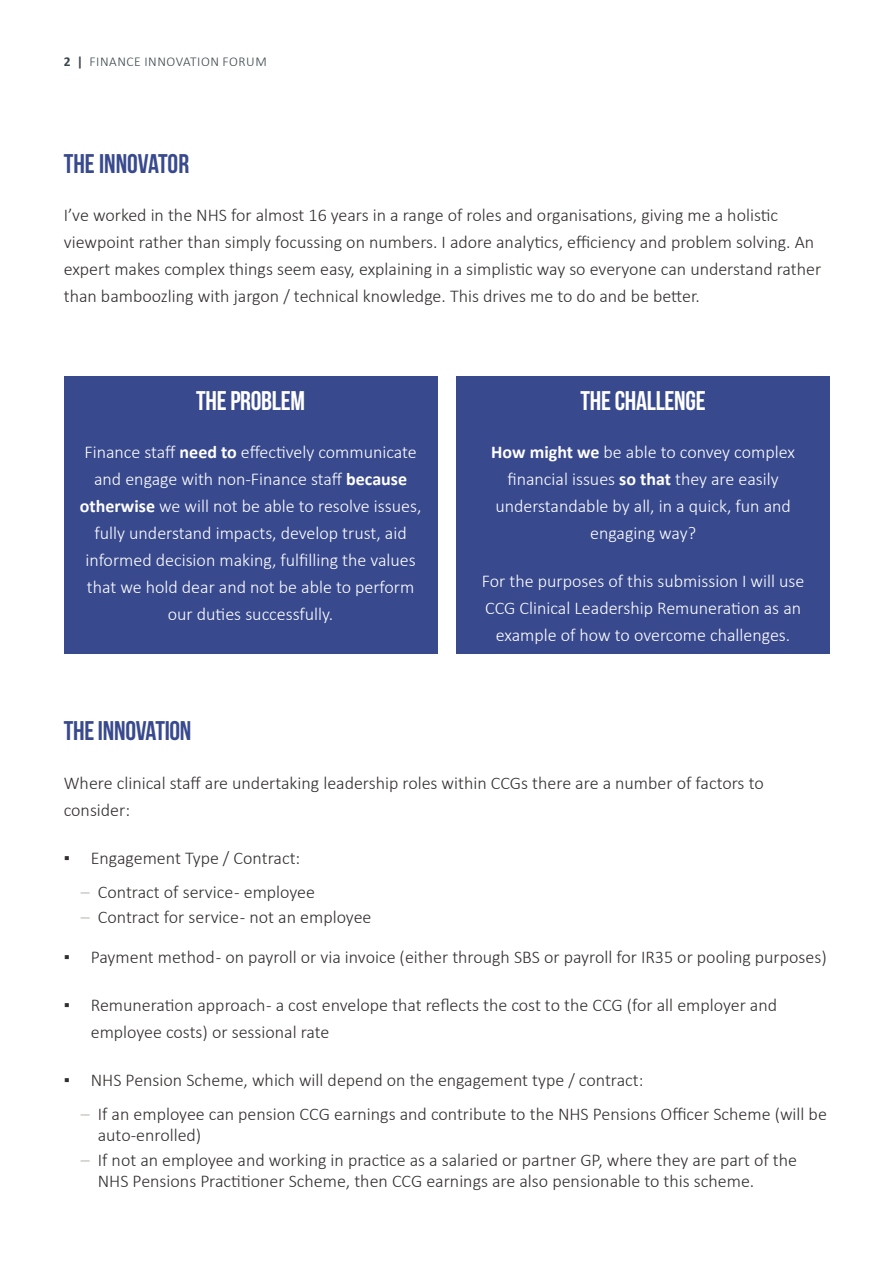
<style>
.page{position:relative;width:893px;height:1263px;background:#fff}
.page>*{position:absolute;margin:0;border:0;box-sizing:border-box;transform-origin:0 0}
.Sub_head_BEBAS{font:700 27px "Bebas Neue";letter-spacing:-.01em;color:#38498e}
.Sub_head_BEBAS-2{font:700 27px "Bebas Neue";letter-spacing:-.01em;color:#fff}
.Sub_head_BEBAS-3{font:300 18px/27px "Calibri";color:#332e2e}
.Sub_head_BEBAS-4{font:300 18px/27px "Calibri";color:#fff;text-align:center}
.t1{font:300 13.5px "Calibri";letter-spacing:.04em;color:#39464c}
.s1{font-weight:700}
.s2{font-weight:700;color:#d4d1ce}
</style>
<div class="page">
<div style="left:64px;top:377px;width:373px;height:277px;background:#38498e"></div>
<div style="left:456px;top:377px;width:374px;height:277px;background:#38498e"></div>
<p class="t1" style="left:64px;top:53px;width:205px"><span class="s1">2 |</span> FINANCE INNOVATION FORUM</p>
<p class="Sub_head_BEBAS" style="left:64px;top:149px;width:127px">THE INNOVATOR</p>
<p class="Sub_head_BEBAS-3" style="left:64px;top:202px;width:759px">I’ve worked in the NHS for almost 16 years in a range of roles and organisations, giving me a holistic viewpoint rather than simply focussing on numbers. I adore analytics, efficiency and problem solving. An expert makes complex things seem easy, explaining in a simplistic way so everyone can understand rather than bamboozling with jargon / technical knowledge. This drives me to do and be better.</p>
<p class="Sub_head_BEBAS-2" style="left:196px;top:385px;width:110px">THE PROBLEM</p>
<p class="Sub_head_BEBAS-4" style="left:80px;top:438px;width:343px">Finance staff <span class="s1">need to</span> effectively communicate and engage with non-Finance staff <span class="s1">because otherwise</span> we will not be able to resolve issues, fully understand impacts, develop trust, aid informed decision making, fulfilling the values that we hold dear and not be able to perform our duties successfully.</p>
<p class="Sub_head_BEBAS-2" style="left:580px;top:385px;width:127px">THE CHALLENGE</p>
<p class="Sub_head_BEBAS-4" style="left:491px;top:438px;width:305px"><span class="s1">How might we</span> be able to convey complex financial issues <span class="s1">so that</span> they are easily understandable by all, in a quick, fun and engaging way?</p>
<p class="Sub_head_BEBAS-4" style="left:482px;top:567px;width:324px">For the purposes of this submission I will use<br>CCG Clinical Leadership Remuneration as an example of how to overcome challenges.</p>
<p class="Sub_head_BEBAS" style="left:64px;top:716px;width:129px">THE INNOVATION</p>
<p class="Sub_head_BEBAS-3" style="left:64px;top:769px;width:701px">Where clinical staff are undertaking leadership roles within CCGs there are a number of factors to consider:</p>
<p class="Sub_head_BEBAS-3" style="left:64px;top:844px;width:238px"><span class="s1">▪</span> Engagement Type / Contract:</p>
<p class="Sub_head_BEBAS-3" style="left:81px;top:878px;width:236px"><span class="s2">–</span> Contract of service - employee</p>
<p class="Sub_head_BEBAS-3" style="left:81px;top:903px;width:292px"><span class="s2">–</span> Contract for service - not an employee</p>
<p class="Sub_head_BEBAS-3" style="left:64px;top:943px;width:764px"><span class="s1">▪</span> Payment method - on payroll or via invoice (either through SBS or payroll for IR35 or pooling purposes)</p>
<p class="Sub_head_BEBAS-3" style="left:91px;top:991px;width:688px;text-indent:-27px"><span class="s1">▪</span> Remuneration approach - a cost envelope that reflects the cost to the CCG (for all employer and employee costs) or sessional rate</p>
<p class="Sub_head_BEBAS-3" style="left:64px;top:1066px;width:581px"><span class="s1">▪</span> NHS Pension Scheme, which will depend on the engagement type / contract:</p>
<p class="Sub_head_BEBAS-3" style="left:98px;top:1103px;width:731px;line-height:21px;text-indent:-17px"><span class="s2">–</span> If an employee can pension CCG earnings and contribute to the NHS Pensions Officer Scheme (will be auto-enrolled)</p>
<p class="Sub_head_BEBAS-3" style="left:98px;top:1149px;width:701px;line-height:21px;text-indent:-17px"><span class="s2">–</span> If not an employee and working in practice as a salaried or partner GP, where they are part of the<br>NHS Pensions Practitioner Scheme, then CCG earnings are also pensionable to this scheme.</p>
</div>
